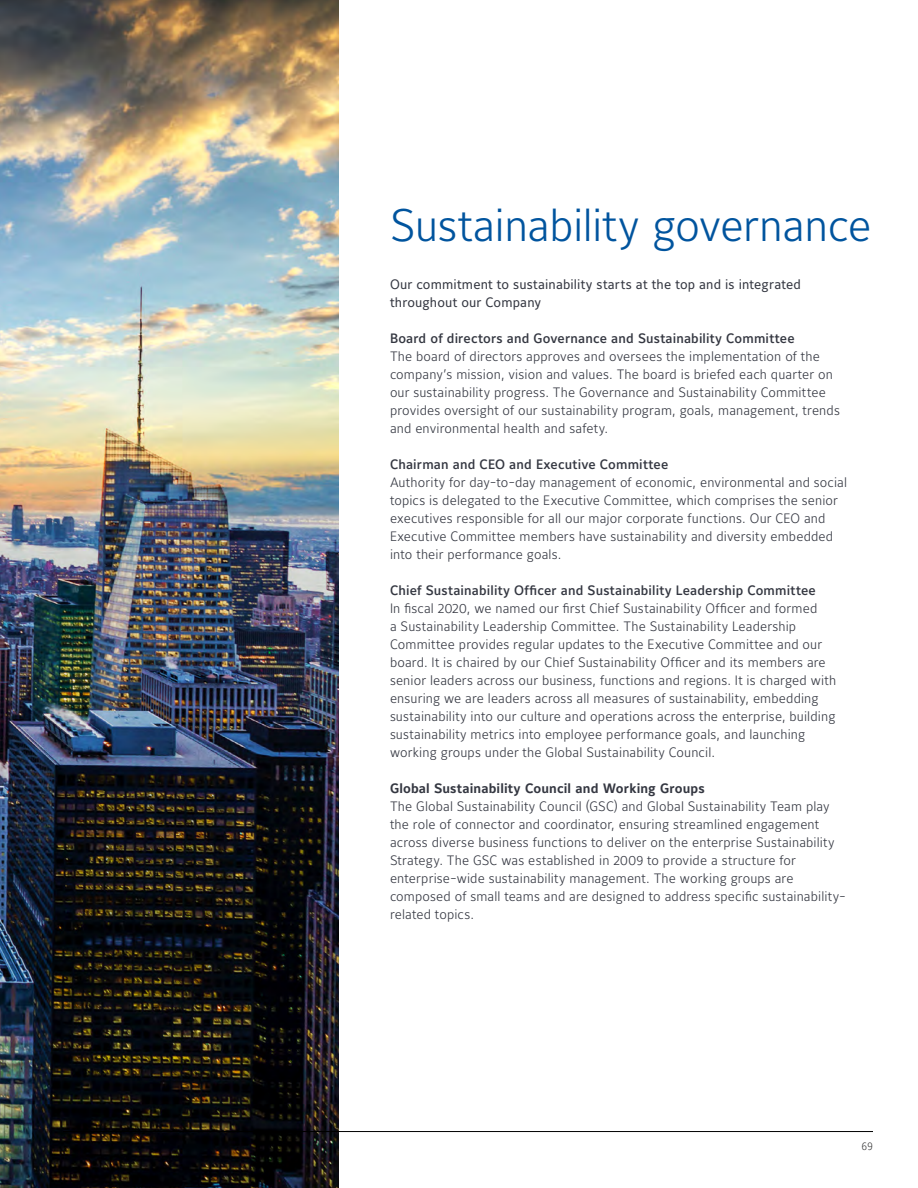
<style>
.page{position:relative;width:918px;height:1188px;background:#fff}
.page>*{position:absolute;margin:0;border:0;box-sizing:border-box;transform-origin:0 0}
.t1{font:300 45px "Maurea Jci Lf ML";letter-spacing:-.01em;color:#00549e}
.t2{font:300 13.5px/18px "Maurea Jci Lf ML";letter-spacing:.01em;color:#343741}
.t3{font:500 13.5px "Maurea Jci Lf ML";letter-spacing:.01em;color:#343741}
.t4{font:13.5px/18px "Maurea Jci Lf ML";letter-spacing:.01em;color:#343741}
.t5{font:700 13.5px "Maurea Jci Lf ML";letter-spacing:.01em;color:#343741}
.t6{font:300 10.5px "Maurea Jci Tf ML";color:#333334}
</style>
<div class="page">
<img style="left:0;top:0;width:339px;height:1188px">
<hr style="left:63px;top:1131px;width:810px;height:1px;background:#000">
<h1 class="t1" style="left:390px;top:197px;width:483px">Sustainability governance</h1>
<p class="t4" style="left:390px;top:275px;width:412px">Our commitment to sustainability starts at the top and is integrated throughout our Company</p>
<p class="t3" style="left:390px;top:330px;width:406px">Board of directors and Governance and Sustainability Committee</p>
<p class="t2" style="left:390px;top:347px;width:451px">The board of directors approves and oversees the implementation of the company’s mission, vision and values. The board is briefed each quarter on our sustainability progress. The Governance and Sustainability Committee provides oversight of our sustainability program, goals, management, trends and environmental health and safety.</p>
<p class="t3" style="left:390px;top:456px;width:280px">Chairman and CEO and Executive Committee</p>
<p class="t2" style="left:390px;top:473px;width:459px">Authority for day-to-day management of economic, environmental and social topics is delegated to the Executive Committee, which comprises the senior executives responsible for all our major corporate functions. Our CEO and Executive Committee members have sustainability and diversity embedded into their performance goals.</p>
<p class="t3" style="left:390px;top:582px;width:427px">Chief Sustainability Officer and Sustainability Leadership Committee</p>
<p class="t2" style="left:390px;top:599px;width:448px">In fiscal 2020, we named our first Chief Sustainability Officer and formed<br>a Sustainability Leadership Committee. The Sustainability Leadership Committee provides regular updates to the Executive Committee and our board. It is chaired by our Chief Sustainability Officer and its members are senior leaders across our business, functions and regions. It is charged with ensuring we are leaders across all measures of sustainability, embedding sustainability into our culture and operations across the enterprise, building sustainability metrics into employee performance goals, and launching working groups under the Global Sustainability Council.</p>
<p class="t5" style="left:390px;top:780px;width:316px">Global Sustainability Council and Working Groups</p>
<p class="t2" style="left:390px;top:797px;width:457px">The Global Sustainability Council (GSC) and Global Sustainability Team play the role of connector and coordinator, ensuring streamlined engagement across diverse business functions to deliver on the enterprise Sustainability Strategy. The GSC was established in 2009 to provide a structure for enterprise-wide sustainability management. The working groups are composed of small teams and are designed to address specific sustainability&shy;related topics.</p>
<p class="t6" style="left:861px;top:1139px;width:13px">69</p>
</div>
